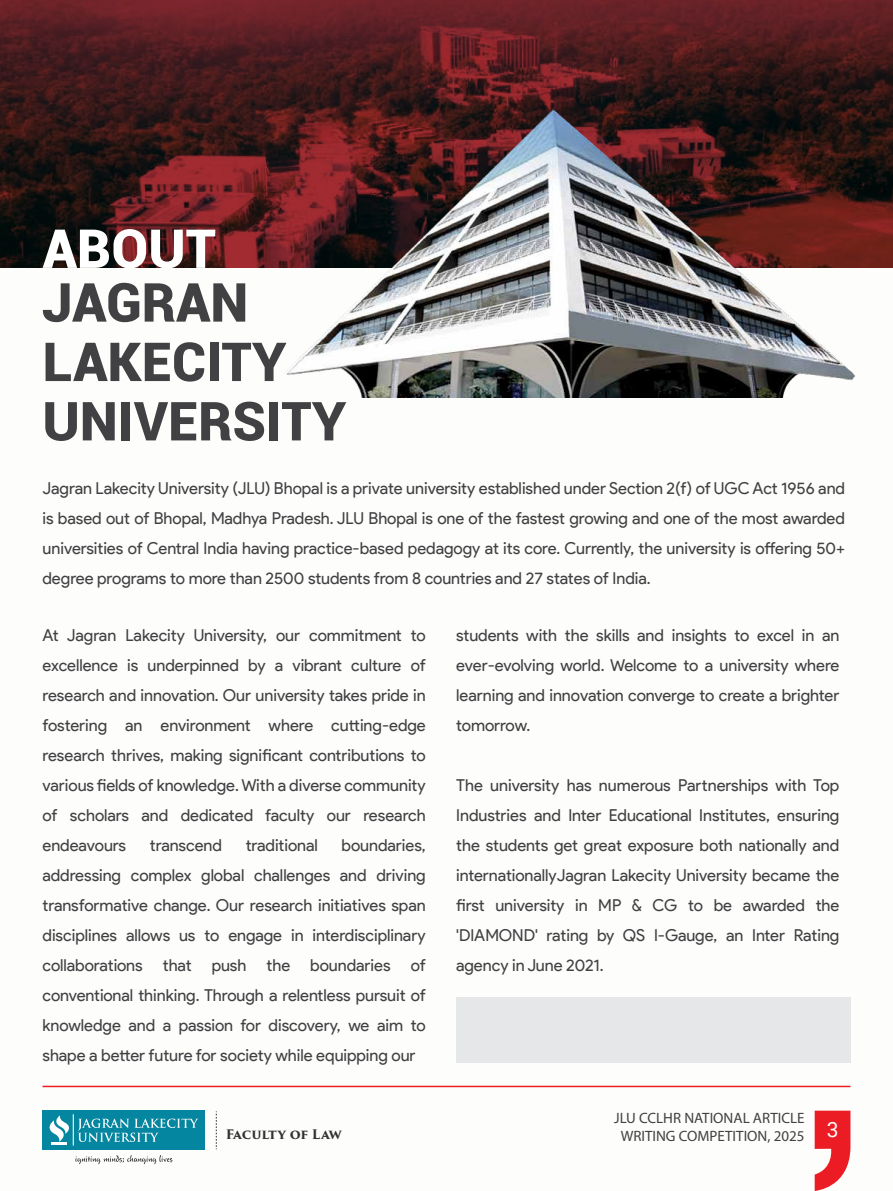
<style>
.page{position:relative;width:893px;height:1191px;background:#fff}
.page>*{position:absolute;margin:0;border:0;box-sizing:border-box;transform-origin:0 0}
.t1{font:900 53.85px/59.4px "Roboto";color:#414042}
.t2{font:900 53.85px "Roboto";color:#fff}
.t3{font:21px "Roboto";color:#fff}
.t4{font:16.5px/30px "Product Sans";color:#414042;text-align:justify}
.t5{font:15px/18px "Myriad Pro";color:#414042;text-align:center}
.t6{font:700 12.75px "Trajan Pro 3";letter-spacing:-.01em;color:#333132}
</style>
<div class="page">
<svg style="left:815px;top:1110px;width:35px;height:81px"></svg>
<svg style="left:75px;top:1155px;width:97px;height:9px"></svg>
<div style="left:43px;top:1110px;width:162px;height:39px;background:#0586a0"></div>
<svg style="left:49px;top:1115px;width:20px;height:29px"></svg>
<hr style="left:73px;top:1114px;width:1px;height:31px;background:#fff">
<svg style="left:78px;top:1118px;width:120px;height:24px"></svg>
<svg style="left:216px;top:1111px;width:1px;height:38px"></svg>
<hr style="left:43px;top:1085px;width:807px;height:2px;background:#ed1d24">
<svg style="left:0;top:0;width:893px;height:268px;background:#4b1b1d"></svg>
<img style="left:278px;top:102px;width:581px;height:295px">
<img style="left:0;top:221px;width:1px;height:47px">
<div style="left:456px;top:997px;width:394px;height:65px;background:#e6e7e8"></div>
<h1 class="t2" style="left:43px;top:211px;width:175px">ABOUT</h1>
<h1 class="t1" style="left:43px;top:270px;width:305px">JAGRAN<br>LAKECITY<br>UNIVERSITY</h1>
<p class="t4" style="left:43px;top:474px;width:804px">Jagran Lakecity University (JLU) Bhopal is a private university established under Section 2(f) of UGC Act 1956 and is based out of Bhopal, Madhya Pradesh. JLU Bhopal is one of the fastest growing and one of the most awarded universities of Central India having practice-based pedagogy at its core. Currently, the university is offering 50+ degree programs to more than 2500 students from 8 countries and 27 states of India.</p>
<p class="t4" style="left:43px;top:621px;width:385px">At Jagran Lakecity University, our commitment to excellence is underpinned by a vibrant culture of research and innovation. Our university takes pride in fostering an environment where cutting-edge research thrives, making significant contributions to various fields of knowledge. With a diverse community of scholars and dedicated faculty our research endeavours</p>
<p class="t4" style="left:43px;top:831px;width:385px;text-indent:299px">boundaries, addressing complex global challenges and driving transformative change. Our research initiatives span disciplines allows us to engage in interdisciplinary collaborations that push the boundaries of conventional thinking. Through a relentless pursuit of knowledge and a passion for discovery, we aim to shape a better future for society while equipping our</p>
<p class="t4" style="left:150px;top:831px;width:74px">transcend</p>
<p class="t4" style="left:246px;top:831px;width:74px">traditional</p>
<p class="t4" style="left:456px;top:621px;width:385px">students with the skills and insights to excel in an ever-evolving world. Welcome to a university where learning and innovation converge to create a brighter tomorrow.</p>
<p class="t4" style="left:456px;top:771px;width:385px">The university has numerous Partnerships with Top Industries and Inter Educational Institutes, ensuring the students get great exposure both nationally and internationallyJagran Lakecity University became the first university in MP &amp; CG to be awarded the 'DIAMOND' rating by QS I-Gauge, an Inter Rating agency in June 2021.</p>
<p class="t5" style="left:614px;top:1109px;width:192px">JLU CCLHR NATIONAL ARTICLE<br>WRITING COMPETITION, 2025</p>
<p class="t6" style="left:226px;top:1125px;width:118px">Faculty of Law</p>
<p class="t3" style="left:827px;top:1115px;width:13px">3</p>
</div>
